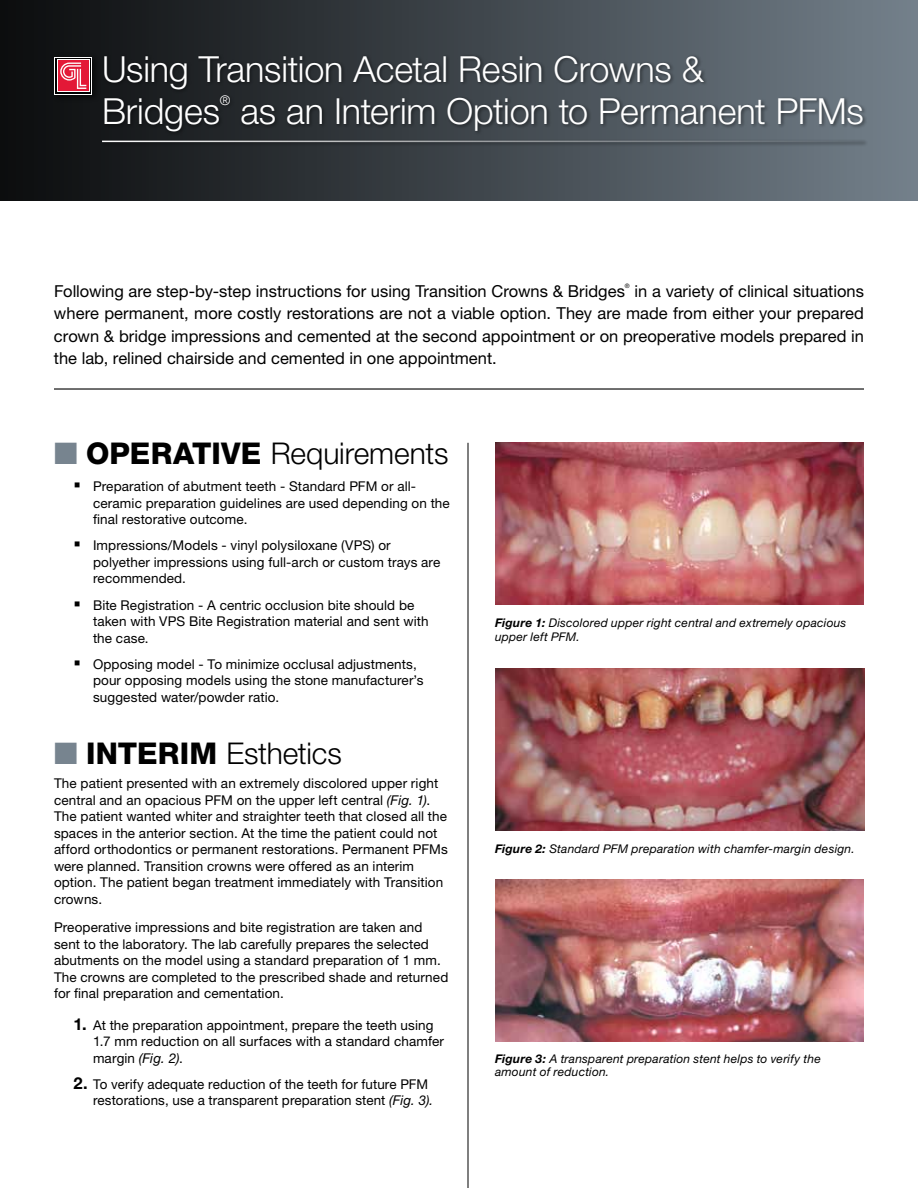
<style>
.page{position:relative;width:918px;height:1188px;background:#fff}
.page>*{position:absolute;margin:0;border:0;box-sizing:border-box;transform-origin:0 0}
.t1{font:300 36px/42px "Helvetica Neue LT Std";letter-spacing:-.005em;color:#fff}
.t2{font:300 30px "Helvetica Neue LT Std";letter-spacing:-.005em;color:#000}
.t3{font:16.5px/22.5px "Helvetica Neue LT Std";color:#000;text-align:justify}
.t4{font:13.5px/16.5px "Helvetica Neue LT Std";letter-spacing:.01em;color:#000}
.t5{font:300 13.35px "Helvetica Neue LT Std";color:#fff}
.t6{font:italic 12px/13.5px "Helvetica Neue LT Std";letter-spacing:.02em;color:#000}
.t7{font:6.15px "Helvetica Neue LT Std";color:#000}
.s1{color:#77848f}
.s2{font-weight:800}
.s3{font-style:italic}
.s4{font-weight:700;font-size:16.5px}
.s5{font-weight:700}
</style>
<div class="page">
<div style="left:0;top:0;width:918px;height:201px;background:linear-gradient(to right,#090a0b,#727f8a)"></div>
<div style="left:100px;top:54px;width:768px;height:93px;background:#000;opacity:.5"></div>
<hr style="left:102px;top:141px;width:762px;height:1px;background:#fff">
<div style="left:51px;top:53px;width:50px;height:50px;background:#101213"></div>
<div style="left:54px;top:57px;width:38px;height:38px;background:#000"></div>
<svg style="left:57px;top:59px;width:33px;height:33px"></svg>
<svg style="left:60px;top:63px;width:26px;height:26px"></svg>
<hr style="left:468px;top:443px;width:1px;height:745px;background:#000">
<img style="left:495px;top:443px;width:369px;height:162px">
<img style="left:495px;top:668px;width:369px;height:162px">
<img style="left:495px;top:879px;width:369px;height:162px">
<hr style="left:54px;top:388px;width:810px;height:2px;background:#000">
<h1 class="t1" style="left:102px;top:48px;width:603px">Using Transition Acetal Resin Crowns &amp;<br>Bridges</h1>
<p class="t5" style="left:220px;top:92px;width:12px">®</p>
<h1 class="t1" style="left:240px;top:90px;width:625px">as an Interim Option to Permanent PFMs</h1>
<p class="t3" style="left:54px;top:280px;width:572px">Following are step-by-step instructions for using Transition Crowns &amp; Bridges</p>
<p class="t7" style="left:625px;top:282px;width:6px">®</p>
<p class="t3" style="left:54px;top:280px;width:812px;text-indent:581px">in a variety of clinical situations where permanent, more costly restorations are not a viable option. They are made from either your prepared crown &amp; bridge impressions and cemented at the second appointment or on preoperative models prepared in the lab, relined chairside and cemented in one appointment.</p>
<h2 class="t2" style="left:54px;top:435px;width:396px"><span class="s1">■</span> <span class="s2">OPERATIVE</span> Requirements</h2>
<p class="t4" style="left:93px;top:478px;width:358px;text-indent:-20px">▪ Preparation of abutment teeth - Standard PFM or all&shy;ceramic preparation guidelines are used depending on the final restorative outcome.</p>
<p class="t4" style="left:93px;top:537px;width:349px;text-indent:-20px">▪ Impressions/Models - vinyl polysiloxane (VPS) or polyether impressions using full-arch or custom trays are recommended.</p>
<p class="t4" style="left:93px;top:596px;width:337px;text-indent:-20px">▪ Bite Registration - A centric occlusion bite should be taken with VPS Bite Registration material and sent with the case.</p>
<p class="t4" style="left:93px;top:656px;width:332px;text-indent:-20px">▪ Opposing model - To minimize occlusal adjustments, pour opposing models using the stone manufacturer’s suggested water/powder ratio.</p>
<h2 class="t2" style="left:54px;top:735px;width:289px"><span class="s1">■</span> <span class="s2">INTERIM</span> Esthetics</h2>
<p class="t4" style="left:54px;top:775px;width:395px">The patient presented with an extremely discolored upper right central and an opacious PFM on the upper left central <span class="s3">(Fig. 1)</span>.<br>The patient wanted whiter and straighter teeth that closed all the spaces in the anterior section. At the time the patient could not afford orthodontics or permanent restorations. Permanent PFMs were planned. Transition crowns were offered as an interim option. The patient began treatment immediately with Transition crowns.</p>
<p class="t4" style="left:54px;top:919px;width:396px">Preoperative impressions and bite registration are taken and sent to the laboratory. The lab carefully prepares the selected abutments on the model using a standard preparation of 1 mm.<br>The crowns are completed to the prescribed shade and returned for final preparation and cementation.</p>
<p class="t4" style="left:93px;top:1016px;width:353px;text-indent:-20px"><span class="s4">1.</span> At the preparation appointment, prepare the teeth using<br>1.7 mm reduction on all surfaces with a standard chamfer margin <span class="s3">(Fig. 2)</span>.</p>
<p class="t4" style="left:93px;top:1076px;width:342px;text-indent:-20px"><span class="s4">2.</span> To verify adequate reduction of the teeth for future PFM restorations, use a transparent preparation stent <span class="s3">(Fig. 3).</span></p>
<p class="t6" style="left:495px;top:616px;width:353px"><span class="s5">Figure 1:</span> Discolored upper right central and extremely opacious upper left PFM.</p>
<p class="t6" style="left:495px;top:842px;width:361px"><span class="s5">Figure 2:</span> Standard PFM preparation with chamfer-margin design.</p>
<p class="t6" style="left:495px;top:1052px;width:327px"><span class="s5">Figure 3:</span> A transparent preparation stent helps to verify the amount of reduction.</p>
</div>
